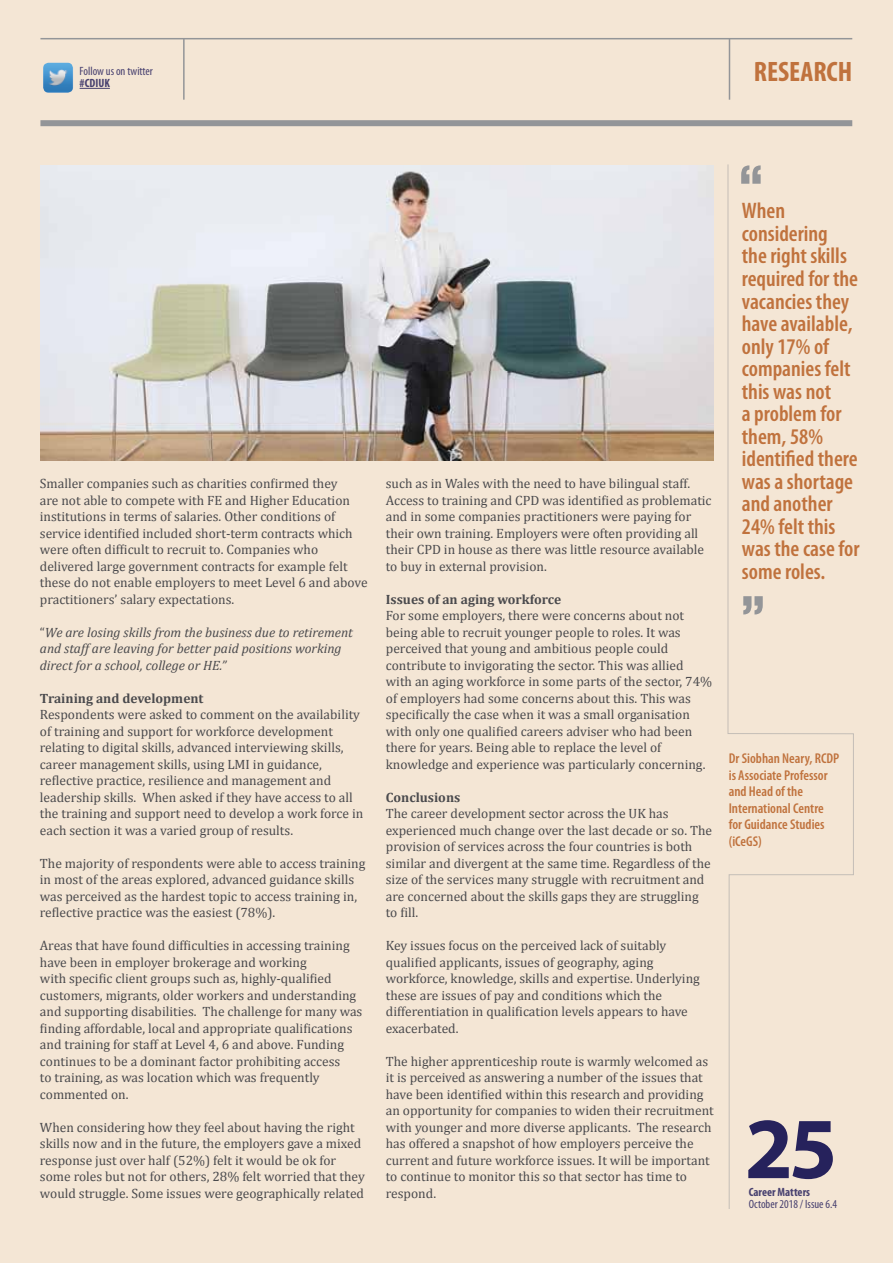
<style>
.page{position:relative;width:893px;height:1263px;background:#f4e6d5}
.page>*{position:absolute;margin:0;border:0;box-sizing:border-box;transform-origin:0 0}
.t1{font:700 87.75px "Myriad Pro";color:#26225c}
.t2{font:700 condensed 28.2px "Myriad Pro";color:#c0723d}
.t3{font:600 condensed 22.5px/22.5px "Myriad Pro";color:#c0723d}
.t4{font:600 condensed 14.25px/16.5px "Myriad Pro";color:#c0723d}
.t5{font:13.5px/16.5px "Cambria";color:#4a4a4d}
.t6{font:italic 13.5px/16.5px "Cambria";color:#4a4a4d}
.t7{font:700 13.5px "Cambria";color:#4a4a4d}
.t8{font:condensed 12px "Myriad Pro";color:#47406f}
.t9{font:700 condensed 12px "Myriad Pro";color:#47406f}
.s1{font-style:normal}
</style>
<div class="page">
<hr style="left:40px;top:38px;width:812px;height:1px;background:#939598">
<div style="left:40px;top:120px;width:812px;height:6px;background:#939598"></div>
<hr style="left:729px;top:39px;width:1px;height:61px;background:#939598">
<hr style="left:183px;top:39px;width:2px;height:61px;background:#939598">
<svg style="left:727px;top:164px;width:127px;height:1045px"></svg>
<hr style="left:80px;top:88px;width:30px;height:1px;background:#47406f">
<img style="left:43px;top:63px;width:30px;height:30px">
<img style="left:41px;top:165px;width:672px;height:296px">
<p class="t8" style="left:80px;top:64px;width:75px">Follow us on twitter</p>
<p class="t9" style="left:80px;top:76px;width:32px">#CDIUK</p>
<h2 class="t2" style="left:754px;top:54px;width:100px">RESEARCH</h2>
<p class="t5" style="left:40px;top:476px;width:329px">Smaller companies such as charities confirmed they<br>are not able to compete with FE and Higher Education institutions in terms of salaries. Other conditions of service identified included short-term contracts which were often difficult to recruit to. Companies who delivered large government contracts for example felt these do not enable employers to meet Level 6 and above practitioners’ salary expectations.</p>
<p class="t6" style="left:40px;top:624px;width:315px"><span class="s1">“</span>We are losing skills from the business due to retirement and staff are leaving for better paid positions working direct for a school, college or HE.”</p>
<p class="t7" style="left:40px;top:690px;width:165px">Training and development</p>
<p class="t5" style="left:40px;top:706px;width:325px">Respondents were asked to comment on the availability of training and support for workforce development relating to digital skills, advanced interviewing skills, career management skills, using LMI in guidance, reflective practice, resilience and management and leadership skills. When asked if they have access to all the training and support need to develop a work force in each section it was a varied group of results.</p>
<p class="t5" style="left:40px;top:855px;width:327px">The majority of respondents were able to access training in most of the areas explored, advanced guidance skills was perceived as the hardest topic to access training in, reflective practice was the easiest (78%).</p>
<p class="t5" style="left:40px;top:937px;width:324px">Areas that have found difficulties in accessing training have been in employer brokerage and working<br>with specific client groups such as, highly-qualified customers, migrants, older workers and understanding and supporting disabilities. The challenge for many was finding affordable, local and appropriate qualifications and training for staff at Level 4, 6 and above. Funding continues to be a dominant factor prohibiting access<br>to training, as was location which was frequently commented on.</p>
<p class="t5" style="left:40px;top:1119px;width:326px">When considering how they feel about having the right skills now and in the future, the employers gave a mixed response just over half (52%) felt it would be ok for some roles but not for others, 28% felt worried that they would struggle. Some issues were geographically related</p>
<p class="t5" style="left:386px;top:475px;width:327px">such as in Wales with the need to have bilingual staff.<br>Access to training and CPD was identified as problematic and in some companies practitioners were paying for their own training. Employers were often providing all their CPD in house as there was little resource available to buy in external provision.</p>
<p class="t7" style="left:386px;top:591px;width:177px">Issues of an aging workforce</p>
<p class="t5" style="left:386px;top:607px;width:328px">For some employers, there were concerns about not being able to recruit younger people to roles. It was perceived that young and ambitious people could contribute to invigorating the sector. This was allied with an aging workforce in some parts of the sector, 74% of employers had some concerns about this. This was specifically the case when it was a small organisation with only one qualified careers adviser who had been there for years. Being able to replace the level of knowledge and experience was particularly concerning.</p>
<p class="t7" style="left:386px;top:789px;width:76px">Conclusions</p>
<p class="t5" style="left:386px;top:805px;width:328px">The career development sector across the UK has experienced much change over the last decade or so. The provision of services across the four countries is both similar and divergent at the same time. Regardless of the size of the services many struggle with recruitment and are concerned about the skills gaps they are struggling to fill.</p>
<p class="t5" style="left:386px;top:937px;width:315px">Key issues focus on the perceived lack of suitably qualified applicants, issues of geography, aging workforce, knowledge, skills and expertise. Underlying these are issues of pay and conditions which the differentiation in qualification levels appears to have exacerbated.</p>
<p class="t5" style="left:386px;top:1053px;width:329px">The higher apprenticeship route is warmly welcomed as it is perceived as answering a number of the issues that have been identified within this research and providing an opportunity for companies to widen their recruitment with younger and more diverse applicants. The research has offered a snapshot of how employers perceive the current and future workforce issues. It will be important to continue to monitor this so that sector has time to respond.</p>
<h3 class="t3" style="left:742px;top:200px;width:119px">When considering<br>the right skills required for the vacancies they have available, only 17% of companies felt this was not<br>a problem for them, 58% identified there was a shortage and another<br>24% felt this was the case for some roles.</h3>
<p class="t4" style="left:729px;top:751px;width:112px">Dr Siobhan Neary, RCDP is Associate Professor and Head of the<br>International Centre for Guidance Studies (iCeGS)</p>
<h1 class="t1" style="left:744px;top:1091px;width:94px">25</h1>
<p class="t9" style="left:749px;top:1185px;width:63px">Career Matters</p>
<p class="t8" style="left:749px;top:1197px;width:90px">October 2018 / Issue 6.4</p>
</div>
